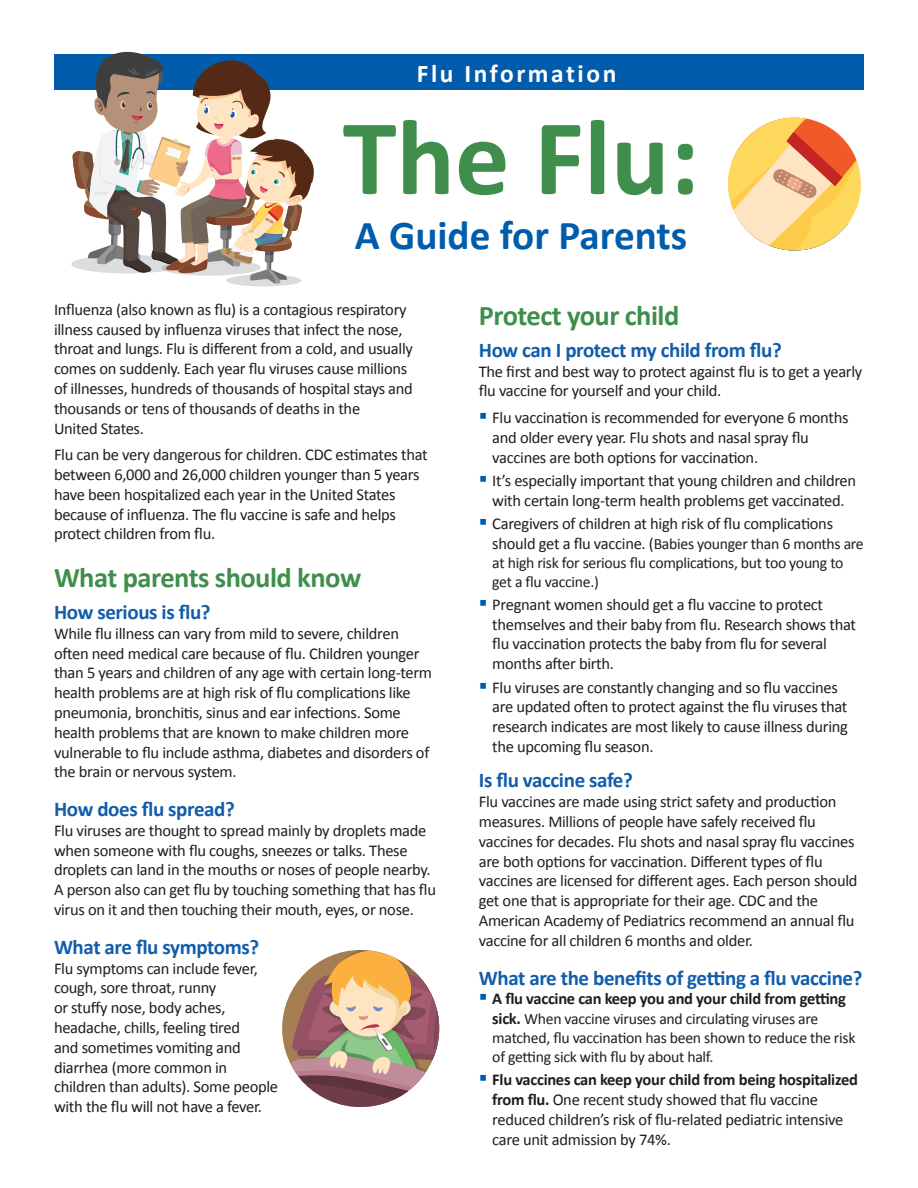
<style>
.page{position:relative;width:918px;height:1188px;background:#fff}
.page>*{position:absolute;margin:0;border:0;box-sizing:border-box;transform-origin:0 0}
.t1{font:700 108.75px "Calibri";color:#3f8e4c}
.t2{font:700 41.25px "Calibri";color:#015dab}
.subheads{font:700 28.5px "Calibri";letter-spacing:-.02em;color:#3f8e4c}
.t3{font:700 25.5px "Calibri";letter-spacing:.1em;color:#fff}
.subheads-2{font:700 21px "Calibri";letter-spacing:-.02em;color:#125daa}
.Body{font:16.5px/19.8px "Calibri";letter-spacing:-.02em;color:#211d1e}
.t4{font:700 16.5px "Calibri";letter-spacing:-.02em;color:#211d1e}
.t5{font:15.75px/18.9px "Calibri";letter-spacing:-.02em;color:#211d1e}
.s1{color:#015dab}
.s2{font-size:16.5px}
.s3{font-weight:700;font-size:16.5px}
.s4{font-weight:700}
</style>
<div class="page">
<div style="left:54px;top:54px;width:810px;height:36px;background:#015dab"></div>
<svg style="left:226px;top:274px;width:75px;height:13px"></svg>
<svg style="left:72px;top:51px;width:242px;height:233px"></svg>
<svg style="left:728px;top:118px;width:133px;height:132px"></svg>
<svg style="left:282px;top:950px;width:157px;height:157px"></svg>
<p class="t3" style="left:417px;top:57px;width:201px">Flu Information</p>
<p class="t1" style="left:343px;top:88px;width:358px">The Flu:</p>
<p class="t2" style="left:355px;top:209px;width:334px">A Guide for Parents</p>
<p class="Body" style="left:54px;top:299px;width:360px">Influenza (also known as flu) is a contagious respiratory illness caused by influenza viruses that infect the nose, throat and lungs. Flu is different from a cold, and usually comes on suddenly. Each year flu viruses cause millions of illnesses, hundreds of thousands of hospital stays and thousands or tens of thousands of deaths in the<br>United States.</p>
<p class="Body" style="left:54px;top:445px;width:375px">Flu can be very dangerous for children. CDC estimates that between 6,000 and 26,000 children younger than 5 years have been hospitalized each year in the United States because of influenza. The flu vaccine is safe and helps protect children from flu.</p>
<p class="subheads" style="left:54px;top:559px;width:309px">What parents should know</p>
<p class="subheads-2" style="left:54px;top:599px;width:158px">How serious is flu?</p>
<p class="Body" style="left:54px;top:623px;width:380px">While flu illness can vary from mild to severe, children often need medical care because of flu. Children younger than 5 years and children of any age with certain long-term health problems are at high risk of flu complications like pneumonia, bronchitis, sinus and ear infections. Some health problems that are known to make children more vulnerable to flu include asthma, diabetes and disorders of the brain or nervous system.</p>
<p class="subheads-2" style="left:54px;top:796px;width:182px">How does flu spread?</p>
<p class="Body" style="left:54px;top:821px;width:384px">Flu viruses are thought to spread mainly by droplets made when someone with flu coughs, sneezes or talks. These droplets can land in the mouths or noses of people nearby.<br>A person also can get flu by touching something that has flu virus on it and then touching their mouth, eyes, or nose.</p>
<p class="subheads-2" style="left:54px;top:933px;width:207px">What are flu symptoms?</p>
<p class="Body" style="left:54px;top:958px;width:226px">Flu symptoms can include fever, cough, sore throat, runny<br>or stuffy nose, body aches, headache, chills, feeling tired<br>and sometimes vomiting and diarrhea (more common in children than adults). Some people with the flu will not have a fever.</p>
<p class="subheads" style="left:479px;top:297px;width:202px">Protect your child</p>
<p class="subheads-2" style="left:479px;top:336px;width:305px">How can I protect my child from flu?</p>
<p class="Body" style="left:479px;top:361px;width:385px">The first and best way to protect against flu is to get a yearly flu vaccine for yourself and your child.</p>
<p class="Body" style="left:492px;top:408px;width:358px;text-indent:-14px"><span class="s1">▪</span> Flu vaccination is recommended for everyone 6 months and older every year. Flu shots and nasal spray flu vaccines are both options for vaccination.</p>
<p class="Body" style="left:479px;top:471px;width:379px;text-align:center"><span class="s1">▪</span> It’s especially important that young children and children with certain long-term health problems get vaccinated.</p>
<p class="Body" style="left:479px;top:514px;width:356px"><span class="s1">▪</span> Caregivers of children at high risk of flu complications</p>
<p class="t5" style="left:492px;top:534px;width:373px"><span class="s2">should get a flu vaccine. (</span>Babies younger than 6 months are at high risk for serious flu complications, but too young to get a flu vaccine.)</p>
<p class="Body" style="left:492px;top:595px;width:365px;text-indent:-14px"><span class="s1">▪</span> Pregnant women should get a flu vaccine to protect themselves and their baby from flu. Research shows that flu vaccination protects the baby from flu for several months after birth.</p>
<p class="Body" style="left:492px;top:677px;width:357px;text-indent:-14px"><span class="s1">▪</span> Flu viruses are constantly changing and so flu vaccines are updated often to protect against the flu viruses that research indicates are most likely to cause illness during the upcoming flu season.</p>
<p class="subheads-2" style="left:479px;top:767px;width:156px">Is flu vaccine safe?</p>
<p class="Body" style="left:479px;top:792px;width:380px">Flu vaccines are made using strict safety and production measures. Millions of people have safely received flu vaccines for decades. Flu shots and nasal spray flu vaccines are both options for vaccination. Different types of flu vaccines are licensed for different ages. Each person should get one that is appropriate for their age. CDC and the American Academy of Pediatrics recommend an annual flu vaccine for all children 6 months and older.</p>
<p class="subheads-2" style="left:479px;top:964px;width:385px">What are the benefits of getting a flu vaccine?</p>
<p class="t4" style="left:479px;top:988px;width:369px"><span class="s1">▪</span> A flu vaccine can keep you and your child from getting</p>
<p class="t5" style="left:492px;top:1010px;width:365px"><span class="s3">sick.</span> When vaccine viruses and circulating viruses are matched, flu vaccination has been shown to reduce the risk of getting sick with flu by about half.</p>
<p class="Body" style="left:492px;top:1070px;width:367px;text-indent:-14px"><span class="s1">▪</span> <span class="s4">Flu vaccines can keep your child from being hospitalized from flu.</span> One recent study showed that flu vaccine reduced children’s risk of flu-related pediatric intensive care unit admission by 74%.</p>
</div>
